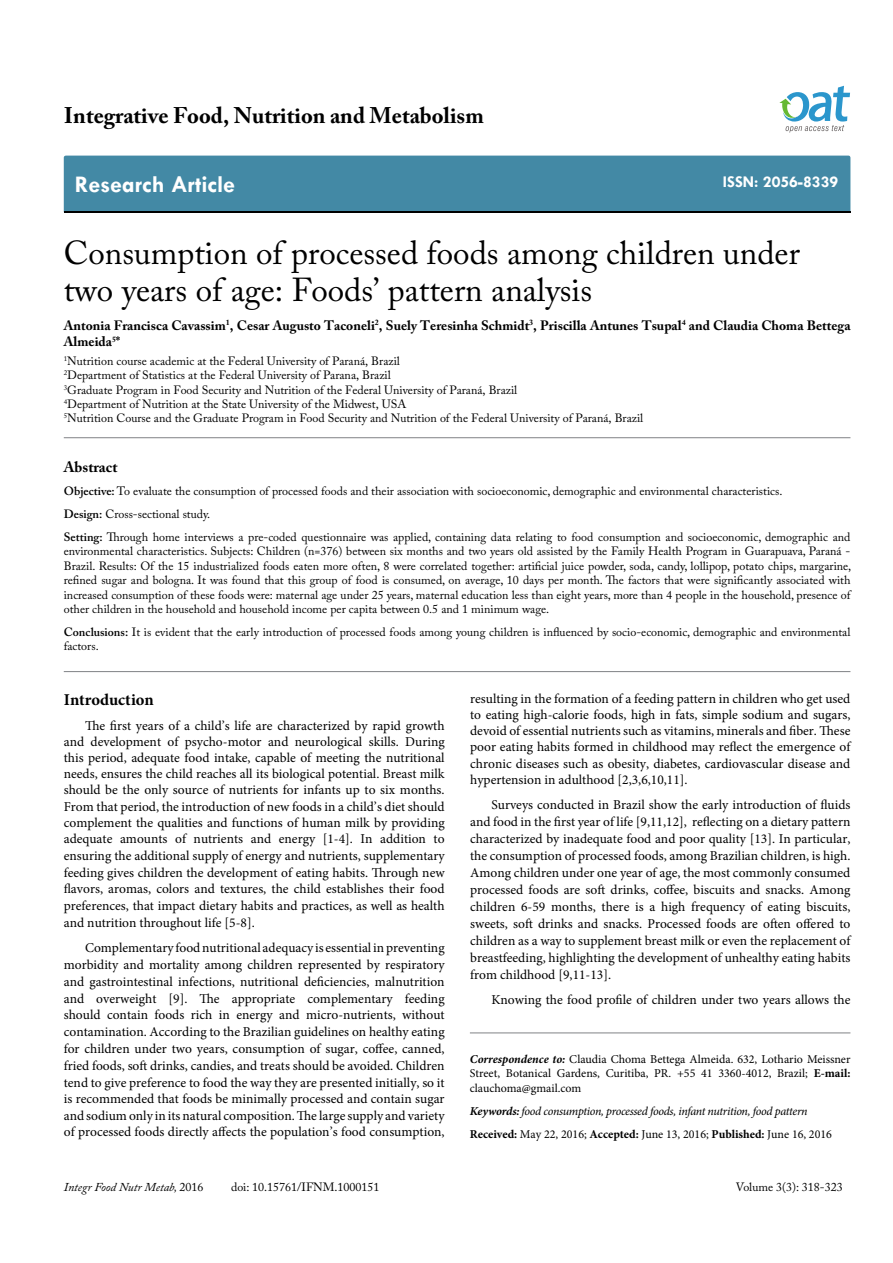
<style>
.page{position:relative;width:893px;height:1263px;background:#fff}
.page>*{position:absolute;margin:0;border:0;box-sizing:border-box;transform-origin:0 0}
.t1{font:33px/37.5px "Adobe Caslon Pro";color:#000}
.t2{font:700 24px "Tw Cen";color:#fff}
.t3{font:700 22.5px "Adobe Caslon Pro";color:#000}
.t4{font:700 16.5px "Tw Cen";color:#fff}
.t5{font:700 16.5px "Minion Pro";letter-spacing:-.005em;color:#000}
.t6{font:700 15px "Adobe Caslon Pro";color:#000}
.t7{font:13.5px/16.5px "Minion Pro";color:#000;text-align:justify}
.t8{font:700 13.5px/16.2px "Adobe Caslon Pro";color:#000}
.t9{font:12px/14.4px "Adobe Caslon Pro";color:#000}
.t10{font:12px/14.4px "Minion Pro";color:#000;text-align:justify}
.t11{font:italic 12px/23px "Minion Pro";letter-spacing:-.03em;color:#000}
.t12{font:italic 12px "Adobe Caslon Pro";color:#000}
.s1{font-weight:600}
.s2{font-weight:700;font-style:italic}
.s3{font-weight:700}
.s4{font-weight:700;font-style:normal}
.s5{font-style:normal}
</style>
<div class="page">
<div style="left:64px;top:156px;width:786px;height:56px;background:#4389a5"></div>
<svg style="left:779px;top:86px;width:71px;height:47px"></svg>
<hr style="left:64px;top:437px;width:786px;height:1px;background:#808285">
<hr style="left:64px;top:671px;width:786px;height:1px;background:#808285">
<hr style="left:470px;top:1033px;width:380px;height:1px;background:#808285">
<h3 class="t3" style="left:64px;top:102px;width:421px">Integrative Food, Nutrition and Metabolism</h3>
<h2 class="t2" style="left:75px;top:170px;width:162px">Research Article</h2>
<p class="t4" style="left:723px;top:172px;width:117px">ISSN: 2056-8339</p>
<h1 class="t1" style="left:64px;top:233px;width:738px">Consumption of processed foods among children under two years of age: Foods’ pattern analysis</h1>
<p class="t8" style="left:64px;top:317px;width:788px">Antonia Francisca Cavassim<sup>1</sup>, Cesar Augusto Taconeli<sup>2</sup>, Suely Teresinha Schmidt<sup>3</sup>, Priscilla Antunes Tsupal<sup>4</sup> and Claudia Choma Bettega<br>Almeida<sup>5</sup>*</p>
<p class="t9" style="left:64px;top:353px;width:581px"><sup>1</sup>Nutrition course academic at the Federal University of Paraná, Brazil<br><sup>2</sup>Department of Statistics at the Federal University of Parana, Brazil<br><sup>3</sup>Graduate Program in Food Security and Nutrition of the Federal University of Paraná, Brazil<br><sup>4</sup>Department of Nutrition at the State University of the Midwest, USA<br><sup>5</sup>Nutrition Course and the Graduate Program in Food Security and Nutrition of the Federal University of Paraná, Brazil</p>
<p class="t6" style="left:64px;top:458px;width:55px">Abstract</p>
<p class="t9" style="left:64px;top:479px;width:788px;line-height:23px"><span class="s1">Objective:</span> To evaluate the consumption of processed foods and their association with socioeconomic, demographic and environmental characteristics.<br><span class="s1">Design:</span> Cross-sectional study.<br><span class="s1">Setting:</span> Through home interviews a pre-coded questionnaire was applied, containing data relating to food consumption and socioeconomic, demographic and</p>
<p class="t9" style="left:64px;top:544px;width:789px;text-align:justify">environmental characteristics. Subjects: Children (n=376) between six months and two years old assisted by the Family Health Program in Guarapuava, Paraná - Brazil. Results: Of the 15 industrialized foods eaten more often, 8 were correlated together: artificial juice powder, soda, candy, lollipop, potato chips, margarine, refined sugar and bologna. It was found that this group of food is consumed, on average, 10 days per month. The factors that were significantly associated with increased consumption of these foods were: maternal age under 25 years, maternal education less than eight years, more than 4 people in the household, presence of other children in the household and household income per capita between 0.5 and 1 minimum wage.</p>
<p class="t9" style="left:64px;top:624px;width:788px"><span class="s1">Conclusions:</span> It is evident that the early introduction of processed foods among young children is influenced by socio-economic, demographic and environmental factors.</p>
<p class="t5" style="left:64px;top:688px;width:91px">Introduction</p>
<p class="t7" style="left:64px;top:717px;width:382px;text-indent:21px">The first years of a child’s life are characterized by rapid growth and development of psycho-motor and neurological skills. During this period, adequate food intake, capable of meeting the nutritional needs, ensures the child reaches all its biological potential. Breast milk should be the only source of nutrients for infants up to six months.<br>From that period, the introduction of new foods in a child’s diet should complement the qualities and functions of human milk by providing adequate amounts of nutrients and energy [1-4]. In addition to ensuring the additional supply of energy and nutrients, supplementary feeding gives children the development of eating habits. Through new flavors, aromas, colors and textures, the child establishes their food preferences, that impact dietary habits and practices, as well as health and nutrition throughout life [5-8].</p>
<p class="t7" style="left:64px;top:940px;width:382px;text-indent:21px">Complementary food nutritional adequacy is essential in preventing morbidity and mortality among children represented by respiratory and gastrointestinal infections, nutritional deficiencies, malnutrition and overweight [9]. The appropriate complementary feeding should contain foods rich in energy and micro-nutrients, without contamination. According to the Brazilian guidelines on healthy eating for children under two years, consumption of sugar, coffee, canned, fried foods, soft drinks, candies, and treats should be avoided. Children tend to give preference to food the way they are presented initially, so it is recommended that foods be minimally processed and contain sugar and sodium only in its natural composition. The large supply and variety of processed foods directly affects the population’s food consumption,</p>
<p class="t7" style="left:470px;top:690px;width:382px">resulting in the formation of a feeding pattern in children who get used to eating high-calorie foods, high in fats, simple sodium and sugars, devoid of essential nutrients such as vitamins, minerals and fiber. These poor eating habits formed in childhood may reflect the emergence of chronic diseases such as obesity, diabetes, cardiovascular disease and hypertension in adulthood [2,3,6,10,11].</p>
<p class="t7" style="left:470px;top:796px;width:382px;line-height:17px;text-indent:21px">Surveys conducted in Brazil show the early introduction of fluids and food in the first year of life [9,11,12], reflecting on a dietary pattern characterized by inadequate food and poor quality [13]. In particular, the consumption of processed foods, among Brazilian children, is high.<br>Among children under one year of age, the most commonly consumed processed foods are soft drinks, coffee, biscuits and snacks. Among children 6-59 months, there is a high frequency of eating biscuits, sweets, soft drinks and snacks. Processed foods are often offered to children as a way to supplement breast milk or even the replacement of breastfeeding, highlighting the development of unhealthy eating habits from childhood [9,11-13].</p>
<p class="t7" style="left:491px;top:992px;width:361px">Knowing the food profile of children under two years allows the</p>
<p class="t10" style="left:470px;top:1052px;width:382px"><span class="s2">Correspondence to:</span> Claudia Choma Bettega Almeida. 632, Lothario Meissner Street, Botanical Gardens, Curitiba, PR. +55 41 3360-4012, Brazil; <span class="s3">E-mail: </span>clauchoma@gmail.com</p>
<p class="t11" style="left:470px;top:1099px;width:364px"><span class="s3">Keywords:</span> food consumption, processed foods, infant nutrition, food pattern<br><span class="s4">Received:</span> <span class="s5">May 22, 2016;</span> <span class="s4">Accepted:</span> <span class="s5">June 13, 2016;</span> <span class="s4">Published:</span> <span class="s5">June 16, 2016</span></p>
<p class="t12" style="left:64px;top:1180px;width:141px">Integr Food Nutr Metab, <span class="s5">2016</span></p>
<p class="t9" style="left:231px;top:1180px;width:150px">doi: 10.15761/IFNM.1000151</p>
<p class="t9" style="left:736px;top:1180px;width:108px">Volume 3(3): 318-323</p>
</div>
